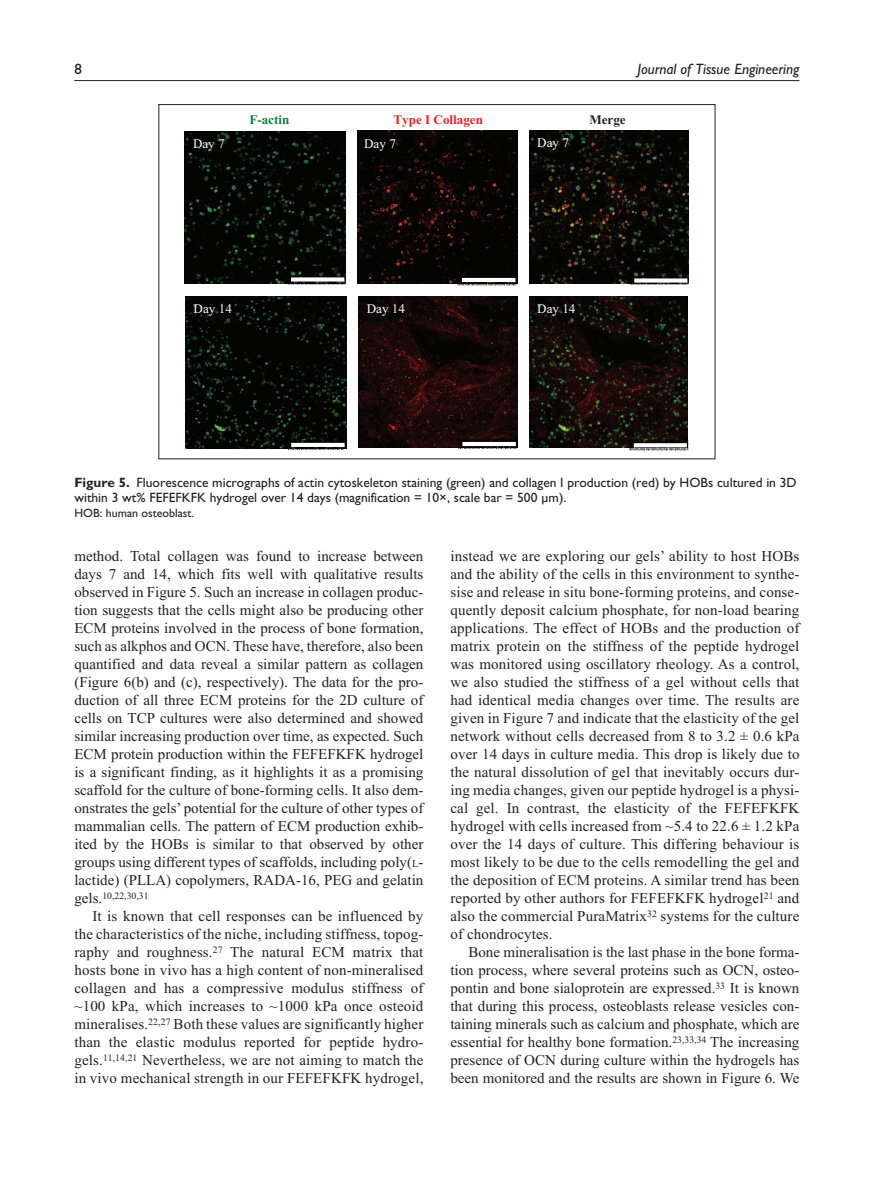
<style>
.page{position:relative;width:893px;height:1191px;background:#fff}
.page>*{position:absolute;margin:0;border:0;box-sizing:border-box;transform-origin:0 0}
.t1{font:15px/18px "Times New Roman";letter-spacing:.005em;color:#231f20;text-align:justify}
.t2{font:italic 15px "Gill Sans Std";color:#231f20}
.t3{font:15px "Gill Sans Std";color:#231f20}
.t4{font:13.5px/15.8px "Gill Sans Std";color:#231f20}
.t5{font:13.2px "Times New Roman";color:#fff}
.t6{font:700 13.2px "Times New Roman";color:#ee2123}
.t7{font:700 13.2px "Times New Roman";color:#0e803f}
.t8{font:700 13.2px "Times New Roman";color:#231f20}
.t9{font:12px "Gill Sans Std";color:#231f20}
.t10{font:9.75px "Times New Roman";color:#231f20}
.s1{font-weight:700}
.s2{font-size:10.5px}
.s3{font-size:15px}
</style>
<div class="page">
<hr style="left:74px;top:80px;width:725px;height:1px;background:#231f20">
<img style="left:358px;top:297px;width:160px;height:150px">
<img style="left:457px;top:439px;width:60px;height:10px">
<hr style="left:462px;top:442px;width:54px;height:4px;background:#fff">
<img style="left:358px;top:131px;width:160px;height:152px">
<img style="left:457px;top:275px;width:60px;height:10px">
<hr style="left:462px;top:278px;width:53px;height:4px;background:#fff">
<img style="left:185px;top:296px;width:161px;height:152px">
<img style="left:286px;top:439px;width:60px;height:11px">
<hr style="left:291px;top:443px;width:54px;height:4px;background:#fff">
<img style="left:185px;top:131px;width:161px;height:152px">
<img style="left:286px;top:274px;width:60px;height:11px">
<svg style="left:291px;top:277px;width:53px;height:4px"></svg>
<img style="left:529px;top:297px;width:159px;height:151px">
<img style="left:629px;top:440px;width:59px;height:10px">
<svg style="left:634px;top:443px;width:53px;height:4px"></svg>
<img style="left:530px;top:131px;width:159px;height:153px">
<img style="left:629px;top:275px;width:60px;height:10px">
<svg style="left:634px;top:278px;width:53px;height:4px"></svg>
<p class="t3" style="left:74px;top:60px;width:9px">8</p>
<p class="t2" style="left:637px;top:60px;width:163px">Journal of Tissue Engineering</p>
<p class="t5" style="left:193px;top:136px;width:33px">Day 7</p>
<p class="t7" style="left:249px;top:112px;width:41px">F-actin</p>
<p class="t5" style="left:194px;top:301px;width:40px">Day 14</p>
<p class="t6" style="left:393px;top:112px;width:91px">Type I Collagen</p>
<p class="t5" style="left:364px;top:136px;width:33px">Day 7</p>
<p class="t5" style="left:537px;top:135px;width:33px">Day 7</p>
<p class="t8" style="left:589px;top:112px;width:38px">Merge</p>
<p class="t5" style="left:367px;top:301px;width:40px">Day 14</p>
<p class="t5" style="left:537px;top:301px;width:40px">Day 14</p>
<p class="t4" style="left:74px;top:474px;width:724px"><span class="s1">Figure 5.</span> Fluorescence micrographs of actin cytoskeleton staining (green) and collagen I production (red) by HOBs cultured in 3D within 3 wt% FEFEFKFK hydrogel over 14 days (magnification = 10×, scale bar = 500 µm).</p>
<p class="t9" style="left:74px;top:506px;width:121px">HOB: human osteoblast.</p>
<p class="t1" style="left:74px;top:547px;width:351px">method. Total collagen was found to increase between days 7 and 14, which fits well with qualitative results observed in Figure 5. Such an increase in collagen produc&shy;tion suggests that the cells might also be producing other ECM proteins involved in the process of bone formation, such as alkphos and OCN. These have, therefore, also been quantified and data reveal a similar pattern as collagen (Figure 6(b) and (c), respectively). The data for the pro&shy;duction of all three ECM proteins for the 2D culture of cells on TCP cultures were also determined and showed similar increasing production over time, as expected. Such ECM protein production within the FEFEFKFK hydrogel is a significant finding, as it highlights it as a promising scaffold for the culture of bone-forming cells. It also dem&shy;onstrates the gels’ potential for the culture of other types of mammalian cells. The pattern of ECM production exhib&shy;ited by the HOBs is similar to that observed by other groups using different types of scaffolds, including poly(<span class="s2">l&shy;</span>lactide) (PLLA) copolymers, RADA-16, PEG and gelatin</p>
<p class="t10" style="left:74px;top:890px;width:76px"><span class="s3">gels.</span>10,22,30,31</p>
<p class="t1" style="left:74px;top:907px;width:351px;text-indent:18px">It is known that cell responses can be influenced by the characteristics of the niche, including stiffness, topog&shy;raphy and roughness.<sup>27</sup> The natural ECM matrix that hosts bone in vivo has a high content of non-mineralised collagen and has a compressive modulus stiffness of ~100 kPa, which increases to ~1000 kPa once osteoid mineralises.<sup>22,27</sup> Both these values are significantly higher than the elastic modulus reported for peptide hydro&shy;gels.<sup>11,14,21</sup> Nevertheless, we are not aiming to match the in vivo mechanical strength in our FEFEFKFK hydrogel,</p>
<p class="t1" style="left:450px;top:547px;width:351px">instead we are exploring our gels’ ability to host HOBs and the ability of the cells in this environment to synthe&shy;sise and release in situ bone-forming proteins, and conse&shy;quently deposit calcium phosphate, for non-load bearing applications. The effect of HOBs and the production of matrix protein on the stiffness of the peptide hydrogel was monitored using oscillatory rheology. As a control, we also studied the stiffness of a gel without cells that had identical media changes over time. The results are given in Figure 7 and indicate that the elasticity of the gel network without cells decreased from 8 to 3.2 ± 0.6 kPa over 14 days in culture media. This drop is likely due to the natural dissolution of gel that inevitably occurs dur&shy;ing media changes, given our peptide hydrogel is a physi&shy;cal gel. In contrast, the elasticity of the FEFEFKFK hydrogel with cells increased from ~5.4 to 22.6 ± 1.2 kPa over the 14 days of culture. This differing behaviour is most likely to be due to the cells remodelling the gel and the deposition of ECM proteins. A similar trend has been reported by other authors for FEFEFKFK hydrogel<sup>21</sup> and also the commercial PuraMatrix<sup>32</sup> systems for the culture of chondrocytes.</p>
<p class="t1" style="left:450px;top:943px;width:351px;text-indent:18px">Bone mineralisation is the last phase in the bone forma&shy;tion process, where several proteins such as OCN, osteo&shy;pontin and bone sialoprotein are expressed.<sup>33</sup> It is known that during this process, osteoblasts release vesicles con&shy;taining minerals such as calcium and phosphate, which are essential for healthy bone formation.<sup>23,33,34</sup> The increasing presence of OCN during culture within the hydrogels has been monitored and the results are shown in Figure 6. We</p>
</div>
